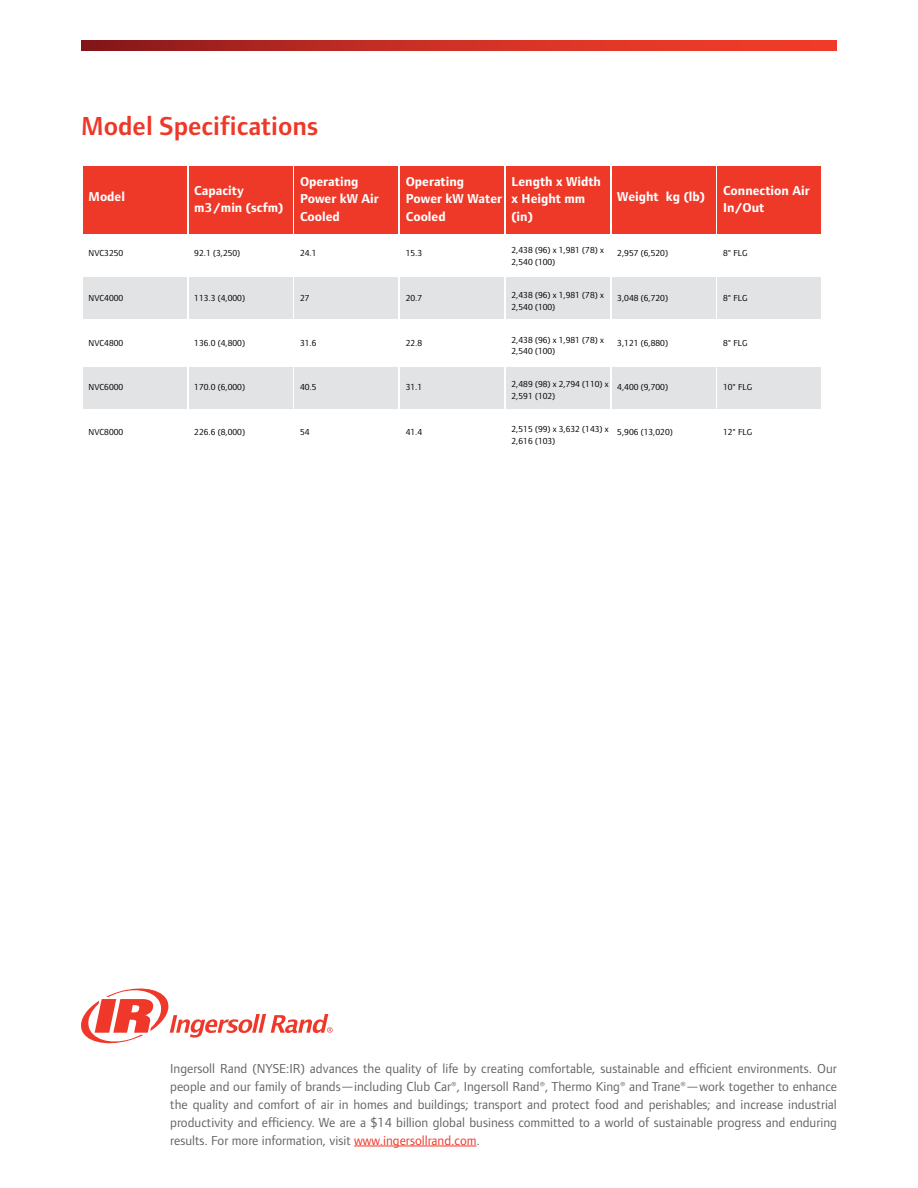
<style>
.page{position:relative;width:918px;height:1188px;background:#fff}
.page>*{position:absolute;margin:0;border:0;box-sizing:border-box;transform-origin:0 0}
.t1{font:600 27px "Foundry Form Sans";color:#ee3828}
.t2{font:13.5px/18px "Foundry Form Sans";color:#636466;text-align:justify}
.t3{font:700 13.35px/17.4px "Foundry Form Sans";color:#fff}
.t4{font:9px/11.7px "Foundry Form Sans";color:#000}
.s1{color:#ef3829}
</style>
<div class="page">
<svg style="left:81px;top:40px;width:756px;height:11px"></svg>
<div style="left:83px;top:166px;width:104px;height:68px;background:#ee3828"></div>
<div style="left:189px;top:166px;width:103px;height:68px;background:#ee3828"></div>
<div style="left:295px;top:166px;width:103px;height:68px;background:#ee3828"></div>
<div style="left:400px;top:166px;width:104px;height:68px;background:#ee3828"></div>
<div style="left:506px;top:166px;width:104px;height:68px;background:#ee3828"></div>
<div style="left:612px;top:166px;width:104px;height:68px;background:#ee3828"></div>
<div style="left:718px;top:166px;width:103px;height:68px;background:#ee3828"></div>
<div style="left:83px;top:277px;width:104px;height:42px;background:#e2e3e5"></div>
<div style="left:189px;top:277px;width:103px;height:42px;background:#e2e3e5"></div>
<div style="left:295px;top:277px;width:103px;height:42px;background:#e2e3e5"></div>
<div style="left:400px;top:277px;width:104px;height:42px;background:#e2e3e5"></div>
<div style="left:506px;top:277px;width:104px;height:42px;background:#e2e3e5"></div>
<div style="left:612px;top:277px;width:104px;height:42px;background:#e2e3e5"></div>
<div style="left:718px;top:277px;width:103px;height:42px;background:#e2e3e5"></div>
<div style="left:83px;top:367px;width:104px;height:41px;background:#e2e3e5"></div>
<div style="left:189px;top:367px;width:103px;height:41px;background:#e2e3e5"></div>
<div style="left:295px;top:367px;width:103px;height:41px;background:#e2e3e5"></div>
<div style="left:400px;top:367px;width:104px;height:41px;background:#e2e3e5"></div>
<div style="left:506px;top:367px;width:104px;height:41px;background:#e2e3e5"></div>
<div style="left:612px;top:367px;width:104px;height:41px;background:#e2e3e5"></div>
<div style="left:718px;top:367px;width:103px;height:41px;background:#e2e3e5"></div>
<hr style="left:354px;top:1146px;width:123px;height:1px;background:#ef3829">
<svg style="left:81px;top:988px;width:252px;height:56px"></svg>
<h1 class="t1" style="left:81px;top:111px;width:239px">Model Specifications</h1>
<p class="t3" style="left:88px;top:188px;width:38px">Model</p>
<p class="t3" style="left:194px;top:182px;width:91px">Capacity m3/min (scfm)</p>
<p class="t3" style="left:300px;top:173px;width:80px">Operating<br>Power kW Air<br>Cooled</p>
<p class="t3" style="left:406px;top:173px;width:98px">Operating<br>Power kW Water<br>Cooled</p>
<p class="t3" style="left:512px;top:173px;width:91px">Length x Width x Height mm (in)</p>
<p class="t3" style="left:617px;top:188px;width:89px">Weight kg (lb)</p>
<p class="t3" style="left:723px;top:182px;width:88px">Connection Air<br>In/Out</p>
<p class="t4" style="left:88px;top:248px;width:36px">NVC3250</p>
<p class="t4" style="left:194px;top:248px;width:48px">92.1 (3,250)</p>
<p class="t4" style="left:300px;top:248px;width:18px">24.1</p>
<p class="t4" style="left:406px;top:248px;width:18px">15.3</p>
<p class="t4" style="left:512px;top:245px;width:94px">2,438 (96) x 1,981 (78) x<br>2,540 (100)</p>
<p class="t4" style="left:617px;top:248px;width:52px">2,957 (6,520)</p>
<p class="t4" style="left:723px;top:248px;width:26px">8" FLG</p>
<p class="t4" style="left:88px;top:292px;width:36px">NVC4000</p>
<p class="t4" style="left:194px;top:292px;width:52px">113.3 (4,000)</p>
<p class="t4" style="left:300px;top:292px;width:11px">27</p>
<p class="t4" style="left:406px;top:292px;width:18px">20.7</p>
<p class="t4" style="left:512px;top:289px;width:94px">2,438 (96) x 1,981 (78) x<br>2,540 (100)</p>
<p class="t4" style="left:617px;top:292px;width:52px">3,048 (6,720)</p>
<p class="t4" style="left:723px;top:292px;width:26px">8" FLG</p>
<p class="t4" style="left:88px;top:337px;width:36px">NVC4800</p>
<p class="t4" style="left:194px;top:337px;width:52px">136.0 (4,800)</p>
<p class="t4" style="left:300px;top:337px;width:18px">31.6</p>
<p class="t4" style="left:406px;top:337px;width:18px">22.8</p>
<p class="t4" style="left:512px;top:334px;width:94px">2,438 (96) x 1,981 (78) x<br>2,540 (100)</p>
<p class="t4" style="left:617px;top:337px;width:52px">3,121 (6,880)</p>
<p class="t4" style="left:723px;top:337px;width:26px">8" FLG</p>
<p class="t4" style="left:88px;top:382px;width:36px">NVC6000</p>
<p class="t4" style="left:194px;top:382px;width:52px">170.0 (6,000)</p>
<p class="t4" style="left:300px;top:382px;width:18px">40.5</p>
<p class="t4" style="left:406px;top:382px;width:18px">31.1</p>
<p class="t4" style="left:512px;top:379px;width:99px">2,489 (98) x 2,794 (110) x<br>2,591 (102)</p>
<p class="t4" style="left:617px;top:382px;width:52px">4,400 (9,700)</p>
<p class="t4" style="left:723px;top:382px;width:31px">10" FLG</p>
<p class="t4" style="left:88px;top:426px;width:36px">NVC8000</p>
<p class="t4" style="left:194px;top:426px;width:52px">226.6 (8,000)</p>
<p class="t4" style="left:300px;top:426px;width:11px">54</p>
<p class="t4" style="left:406px;top:426px;width:18px">41.4</p>
<p class="t4" style="left:512px;top:423px;width:99px">2,515 (99) x 3,632 (143) x<br>2,616 (103)</p>
<p class="t4" style="left:617px;top:426px;width:57px">5,906 (13,020)</p>
<p class="t4" style="left:723px;top:426px;width:31px">12" FLG</p>
<p class="t2" style="left:170px;top:1059px;width:668px">Ingersoll Rand (NYSE:IR) advances the quality of life by creating comfortable, sustainable and efficient environments. Our people and our family of brands—including Club Car®, Ingersoll Rand®, Thermo King® and Trane®—work together to enhance the quality and comfort of air in homes and buildings; transport and protect food and perishables; and increase industrial productivity and efficiency. We are a $14 billion global business committed to a world of sustainable progress and enduring results. For more information, visit <span class="s1">www.ingersollrand.com</span>.</p>
</div>
